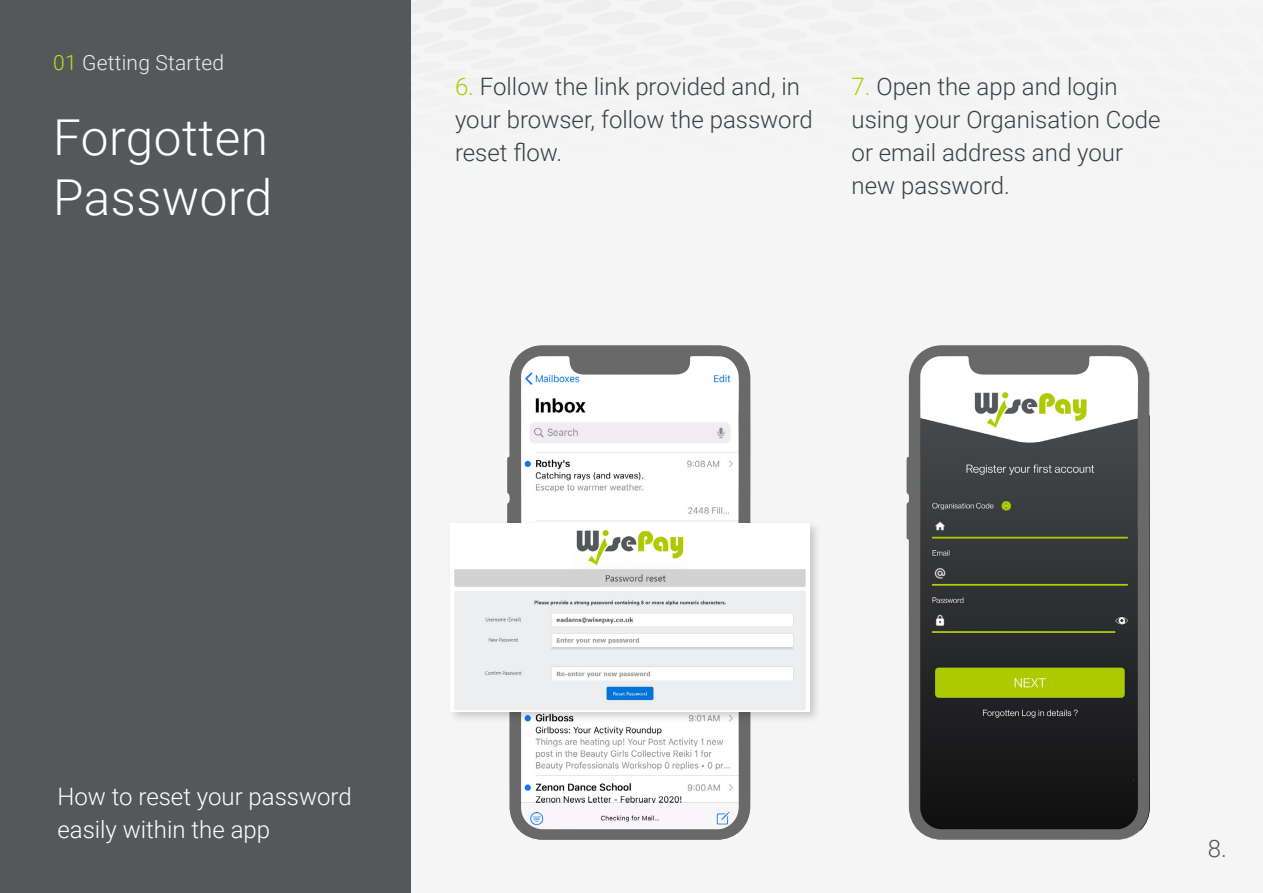
<style>
.page{position:relative;width:1263px;height:893px;background:#f5f5f5}
.page>*{position:absolute;margin:0;border:0;box-sizing:border-box;transform-origin:0 0}
.t1{font:300 49.5px/60px "Roboto";letter-spacing:.01em;color:#fff}
.t2{font:300 24px/33px "Roboto";color:#384044}
.t3{font:300 24px/33px "Roboto";color:#fff}
.t4{font:300 24px "Roboto";color:#54585a}
.t5{font:300 21px "Roboto";letter-spacing:.01em;color:#eee}
.s1{color:#c0df16}
.s2{color:#adcb00}
</style>
<div class="page">
<div style="left:0;top:0;width:410px;height:893px;background:#54585a"></div>
<svg style="left:507px;top:345px;width:243px;height:495px"></svg>
<svg style="left:906px;top:345px;width:243px;height:495px;background:#575a4e"></svg>
<div style="left:447px;top:519px;width:375px;height:205px;background:#000;opacity:.2"></div>
<img style="left:451px;top:523px;width:358px;height:188px">
<p class="t5" style="left:53px;top:48px;width:172px"><span class="s1">01</span> Getting Started</p>
<h1 class="t1" style="left:53px;top:105px;width:221px">Forgotten<br>Password</h1>
<p class="t2" style="left:455px;top:69px;width:359px"><span class="s2">6.</span> Follow the link provided and, in your browser, follow the password reset flow.</p>
<p class="t2" style="left:851px;top:69px;width:310px"><span class="s2">7.</span> Open the app and login using your Organisation Code or email address and your new password.</p>
<p class="t3" style="left:57px;top:779px;width:296px">How to reset your password easily within the app</p>
<p class="t4" style="left:1208px;top:832px;width:21px">8.</p>
</div>
